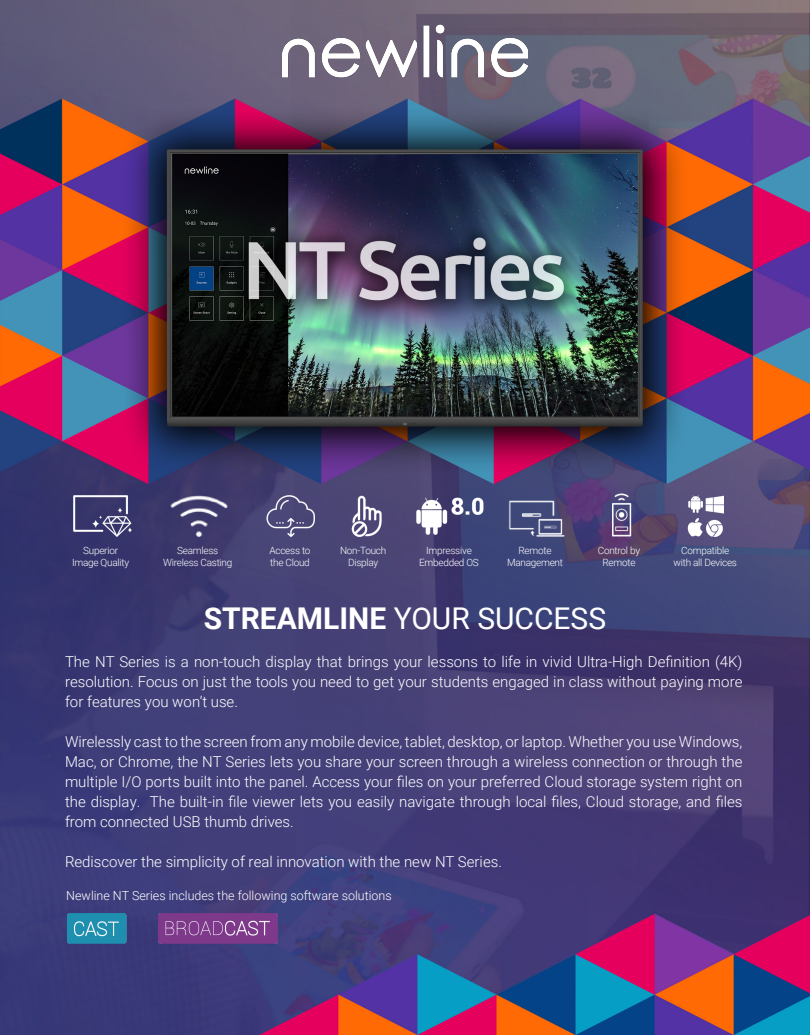
<style>
.page{position:relative;width:810px;height:1035px;background:#fff}
.page>*{position:absolute;margin:0;border:0;box-sizing:border-box;transform-origin:0 0}
.t1{font:30px "Roboto";color:#fff}
.t2{font:300 15px/20px "Roboto";color:#fff;text-align:justify}
.t3{font:300 12.5px "Roboto";color:#fff}
.t4{font:300 10px "Roboto";letter-spacing:-.025em;color:#fff}
.s1{font-weight:700}
</style>
<div class="page">
<img style="left:0;top:0;width:810px;height:1035px">
<img style="left:282px;top:25px;width:246px;height:53px">
<img style="left:68px;top:914px;width:209px;height:30px">
<img style="left:73px;top:494px;width:651px;height:43px">
<p class="t4" style="left:83px;top:543px;width:36px">Superior</p>
<p class="t4" style="left:72px;top:555px;width:59px">Image Quality</p>
<p class="t4" style="left:177px;top:543px;width:43px">Seamless</p>
<p class="t4" style="left:163px;top:555px;width:71px">Wireless Casting</p>
<p class="t4" style="left:270px;top:543px;width:42px">Access to</p>
<p class="t4" style="left:270px;top:555px;width:41px">the Cloud</p>
<p class="t4" style="left:340px;top:543px;width:48px">Non-Touch</p>
<p class="t4" style="left:348px;top:555px;width:32px">Display</p>
<p class="t4" style="left:426px;top:543px;width:47px">Impressive</p>
<p class="t4" style="left:419px;top:555px;width:61px">Embedded OS</p>
<p class="t4" style="left:519px;top:543px;width:35px">Remote</p>
<p class="t4" style="left:507px;top:555px;width:58px">Management</p>
<p class="t4" style="left:598px;top:543px;width:44px">Control by</p>
<p class="t4" style="left:602px;top:555px;width:35px">Remote</p>
<p class="t4" style="left:681px;top:543px;width:49px">Compatible</p>
<p class="t4" style="left:674px;top:555px;width:65px">with all Devices</p>
<p class="t1" style="left:204px;top:597px;width:404px"><span class="s1">STREAMLINE</span> YOUR SUCCESS</p>
<p class="t2" style="left:65px;top:651px;width:679px">The NT Series is a non-touch display that brings your lessons to life in vivid Ultra-High Definition (4K) resolution. Focus on just the tools you need to get your students engaged in class without paying more for features you won’t use.</p>
<p class="t2" style="left:65px;top:731px;width:679px">Wirelessly cast to the screen from any mobile device, tablet, desktop, or laptop. Whether you use Windows, Mac, or Chrome, the NT Series lets you share your screen through a wireless connection or through the multiple I/O ports built into the panel. Access your files on your preferred Cloud storage system right on the display. The built-in file viewer lets you easily navigate through local files, Cloud storage, and files from connected USB thumb drives.</p>
<p class="t2" style="left:65px;top:851px;width:438px">Rediscover the simplicity of real innovation with the new NT Series.</p>
<p class="t3" style="left:66px;top:886px;width:327px">Newline NT Series includes the following software solutions</p>
</div>
